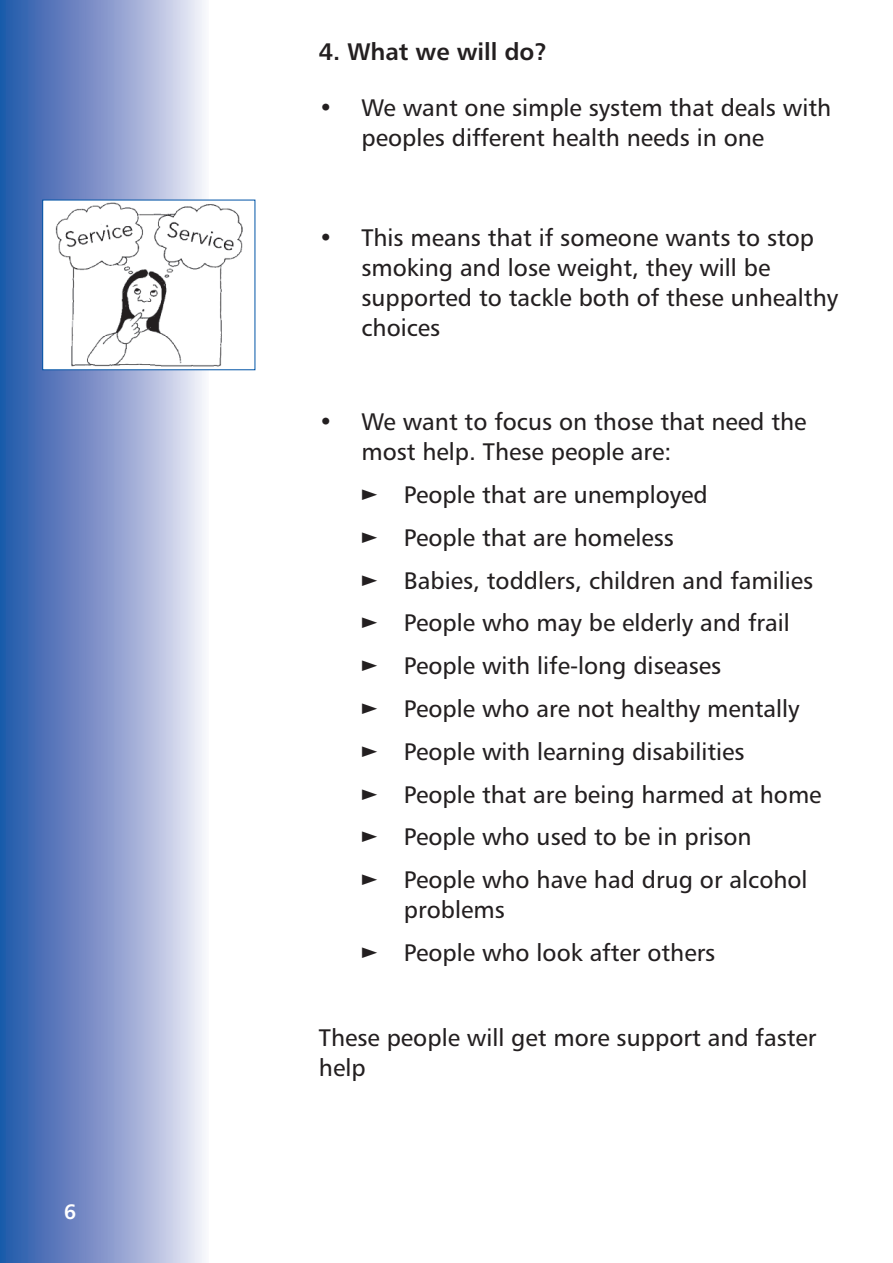
<style>
.page{position:relative;width:893px;height:1263px;background:#fff}
.page>*{position:absolute;margin:0;border:0;box-sizing:border-box;transform-origin:0 0}
.t1{font:24px/42.8px "Humanist 777 BT Roman B";color:#231f20}
.t2{font:24px "Humanist 777 BT Bold B";color:#231f20}
.t3{font:21px "Humanist 777 BT Bold B";color:#fff}
.s1{font-family:"Consolas";font-weight:700;font-size:30px}
</style>
<div class="page">
<div style="left:0;top:0;width:208px;height:1263px;background:linear-gradient(to right,#1f4fa6,#f1ebf6)"></div>
<div style="left:43px;top:200px;width:212px;height:170px;background:#fff"></div>
<img style="left:55px;top:202px;width:188px;height:165px">
<p class="t3" style="left:64px;top:1203px;width:14px">6</p>
<p class="t2" style="left:319px;top:43px;width:230px">4. What we will do?</p>
<p class="t1" style="left:361px;top:95px;width:471px;line-height:30px;text-indent:-43px">• We want one simple system that deals with peoples different health needs in one</p>
<p class="t1" style="left:361px;top:225px;width:478px;line-height:30px;text-indent:-43px">• This means that if someone wants to stop smoking and lose weight, they will be supported to tackle both of these unhealthy choices</p>
<p class="t1" style="left:361px;top:409px;width:447px;line-height:30px;text-indent:-43px">• We want to focus on those that need the most help. These people are:</p>
<p class="t1" style="left:361px;top:475px;width:462px"><span class="s1">►</span> People that are unemployed<br><span class="s1">►</span> People that are homeless<br><span class="s1">►</span> Babies, toddlers, children and families <span class="s1">►</span> People who may be elderly and frail<br><span class="s1">►</span> People with life-long diseases<br><span class="s1">►</span> People who are not healthy mentally <span class="s1">►</span> People with learning disabilities<br><span class="s1">►</span> People that are being harmed at home <span class="s1">►</span> People who used to be in prison<br><span class="s1">►</span> People who have had drug or alcohol</p>
<p class="t1" style="left:361px;top:890px;width:355px;text-indent:43px">problems<br><span class="s1">►</span> People who look after others</p>
<p class="t1" style="left:319px;top:1025px;width:499px;line-height:30px">These people will get more support and faster help</p>
</div>
